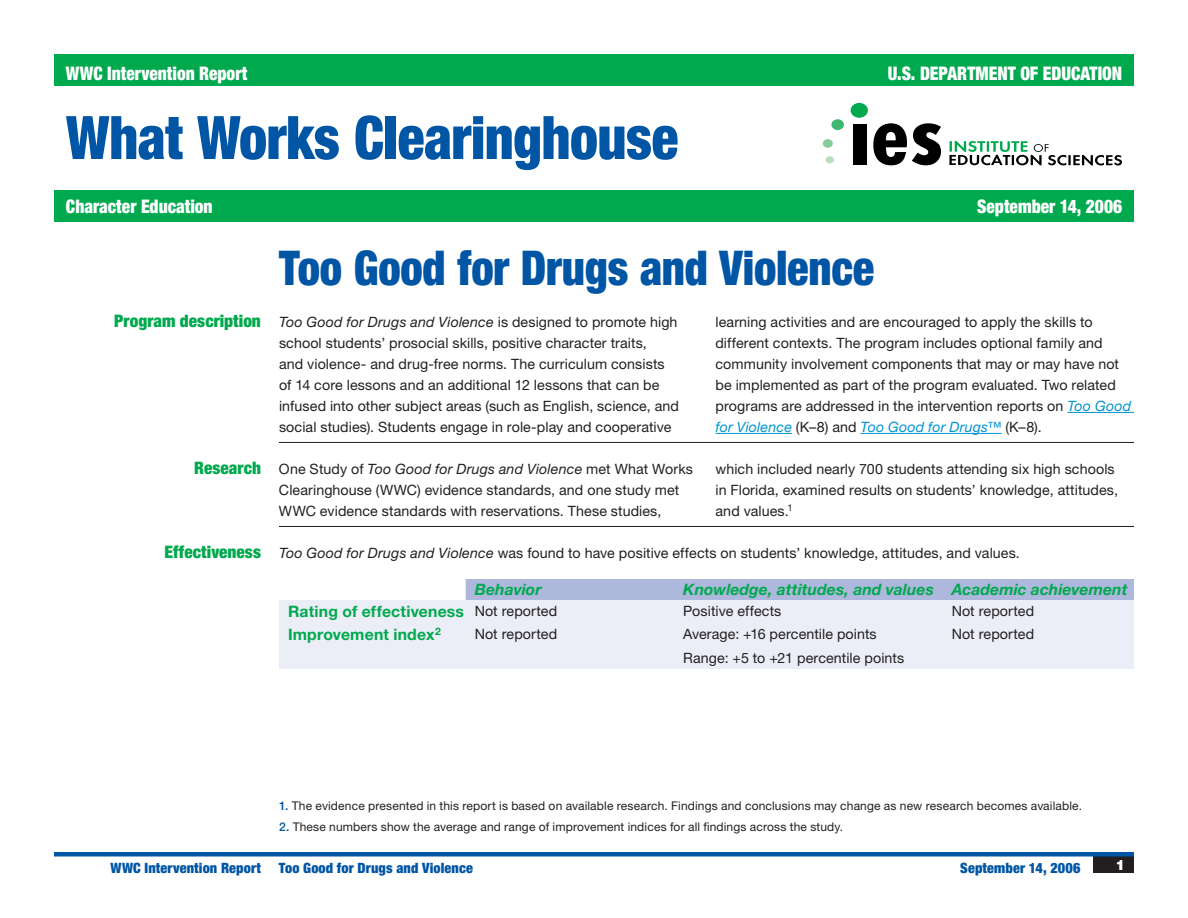
<style>
.page{position:relative;width:1188px;height:918px;background:#fff}
.page>*{position:absolute;margin:0;border:0;box-sizing:border-box;transform-origin:0 0}
.t1{font:900 condensed 60px "Helvetica Neue LT Std";letter-spacing:-.01em;color:#0155a5;scale:.93 1}
.t2{font:900 condensed 48px "Helvetica Neue LT Std";letter-spacing:-.005em;color:#0155a5;scale:.93 1}
.t3{font:900 condensed 18.75px "Helvetica Neue LT Std";color:#fff;scale:.93 1}
._02_text_left_heads{font:900 condensed 17.25px "Helvetica Neue LT Std";letter-spacing:.005em;color:#00a94e}
._04_text_no_indent{font:italic 700 15.75px "Helvetica Neue LT Std";color:#00a94e}
._03a_text_A_head{font:700 15.75px "Helvetica Neue LT Std";letter-spacing:.01em;color:#00a94e}
._04_text_no_indent-2{font:14.25px/21px "Helvetica Neue LT Std";letter-spacing:.005em;color:#231f20}
.t4{font:900 condensed 14.25px "Helvetica Neue LT Std";letter-spacing:.01em;color:#0155a5}
.t5{font:900 14.25px "Helvetica Neue LT Std";color:#fff}
._07_footnote{font:12px "Helvetica Neue LT Std";letter-spacing:.015em;color:#231f20}
.s1{font-style:italic}
.s2{font-style:italic;color:#0093d0}
.s3{font-weight:500;color:#0155a5}
</style>
<div class="page">
<div style="left:1094px;top:856px;width:40px;height:17px;background:#231f20"></div>
<hr style="left:54px;top:852px;width:1080px;height:4px;background:#0155a5">
<div style="left:54px;top:190px;width:1080px;height:32px;background:#00a94e"></div>
<div style="left:54px;top:54px;width:1080px;height:32px;background:#00a94e"></div>
<div style="left:831px;top:119px;width:13px;height:11px;background:#3eb872;border-radius:50%"></div>
<div style="left:823px;top:139px;width:10px;height:9px;background:#88cc9c;border-radius:50%"></div>
<div style="left:826px;top:156px;width:8px;height:7px;background:#b8dec0;border-radius:50%"></div>
<div style="left:851px;top:103px;width:17px;height:15px;background:#00a94e;border-radius:50%"></div>
<div style="left:853px;top:124px;width:13px;height:41px;background:#000"></div>
<svg style="left:873px;top:123px;width:68px;height:42px"></svg>
<svg style="left:949px;top:141px;width:173px;height:25px"></svg>
<hr style="left:1067px;top:412px;width:67px;height:1px;background:#0093d0">
<hr style="left:716px;top:433px;width:76px;height:1px;background:#0093d0">
<hr style="left:861px;top:433px;width:141px;height:1px;background:#0093d0">
<hr style="left:279px;top:442px;width:855px;height:1px;background:#231f20">
<div style="left:466px;top:579px;width:668px;height:21px;background:#adb8dc"></div>
<div style="left:279px;top:600px;width:855px;height:69px;background:#ebeef6"></div>
<hr style="left:279px;top:526px;width:855px;height:1px;background:#231f20">
<p class="t3" style="left:66px;top:62px;width:197px">WWC Intervention Report</p>
<p class="t3" style="left:888px;top:62px;width:254px">U.S. DEPARTMENT OF EDUCATION</p>
<h1 class="t1" style="left:66px;top:101px;width:660px">What Works Clearinghouse</h1>
<p class="t3" style="left:66px;top:195px;width:159px">Character Education</p>
<p class="t3" style="left:977px;top:195px;width:158px">September 14, 2006</p>
<h1 class="t2" style="left:279px;top:238px;width:642px">Too Good for Drugs and Violence</h1>
<p class="_02_text_left_heads" style="left:114px;top:310px;width:148px">Program description</p>
<p class="_04_text_no_indent-2" style="left:279px;top:311px;width:402px"><span class="s1">Too Good for Drugs and Violence</span> is designed to promote high school students’ prosocial skills, positive character traits,<br>and violence- and drug-free norms. The curriculum consists of 14 core lessons and an additional 12 lessons that can be infused into other subject areas (such as English, science, and social studies). Students engage in role-play and cooperative</p>
<p class="_04_text_no_indent-2" style="left:716px;top:311px;width:417px">learning activities and are encouraged to apply the skills to different contexts. The program includes optional family and community involvement components that may or may have not be implemented as part of the program evaluated. Two related programs are addressed in the intervention reports on <span class="s2">Too Good for Violence</span> (K–8) and <span class="s2">Too Good for Drugs™</span> (K–8).</p>
<p class="_02_text_left_heads" style="left:194px;top:457px;width:68px">Research</p>
<p class="_04_text_no_indent-2" style="left:279px;top:458px;width:415px">One Study of <span class="s1">Too Good for Drugs and Violence</span> met What Works<br>Clearinghouse (WWC) evidence standards, and one study met<br>WWC evidence standards with reservations. These studies,</p>
<p class="_04_text_no_indent-2" style="left:716px;top:458px;width:401px">which included nearly 700 students attending six high schools</p>
<p class="_04_text_no_indent-2" style="left:716px;top:479px;width:404px">in Florida, examined results on students’ knowledge, attitudes, and values.<sup>1</sup></p>
<p class="_02_text_left_heads" style="left:164px;top:541px;width:98px">Effectiveness</p>
<p class="_04_text_no_indent-2" style="left:279px;top:542px;width:742px"><span class="s1">Too Good for Drugs and Violence</span> was found to have positive effects on students’ knowledge, attitudes, and values.</p>
<p class="_04_text_no_indent" style="left:475px;top:580px;width:68px">Behavior</p>
<p class="_04_text_no_indent" style="left:683px;top:580px;width:252px">Knowledge, attitudes, and values</p>
<p class="_04_text_no_indent" style="left:952px;top:580px;width:177px">Academic achievement</p>
<p class="_03a_text_A_head" style="left:288px;top:602px;width:178px">Rating of effectiveness</p>
<p class="_04_text_no_indent-2" style="left:475px;top:600px;width:84px">Not reported</p>
<p class="_04_text_no_indent-2" style="left:683px;top:600px;width:100px">Positive effects</p>
<p class="_04_text_no_indent-2" style="left:952px;top:600px;width:84px">Not reported</p>
<p class="_03a_text_A_head" style="left:288px;top:625px;width:154px">Improvement index<sup>2</sup></p>
<p class="_04_text_no_indent-2" style="left:475px;top:624px;width:84px">Not reported</p>
<p class="_04_text_no_indent-2" style="left:683px;top:624px;width:195px">Average: +16 percentile points</p>
<p class="_04_text_no_indent-2" style="left:683px;top:647px;width:223px">Range: +5 to +21 percentile points</p>
<p class="_04_text_no_indent-2" style="left:952px;top:624px;width:84px">Not reported</p>
<p class="_07_footnote" style="left:279px;top:799px;width:805px"><span class="s3">1.</span> The evidence presented in this report is based on available research. Findings and conclusions may change as new research becomes available.</p>
<p class="_07_footnote" style="left:279px;top:820px;width:566px"><span class="s3">2.</span> These numbers show the average and range of improvement indices for all findings across the study.</p>
<p class="t4" style="left:111px;top:859px;width:152px">WWC Intervention Report</p>
<p class="t4" style="left:279px;top:859px;width:196px">Too Good for Drugs and Violence</p>
<p class="t4" style="left:960px;top:859px;width:122px">September 14, 2006</p>
<p class="t5" style="left:1115px;top:856px;width:11px">1</p>
</div>
